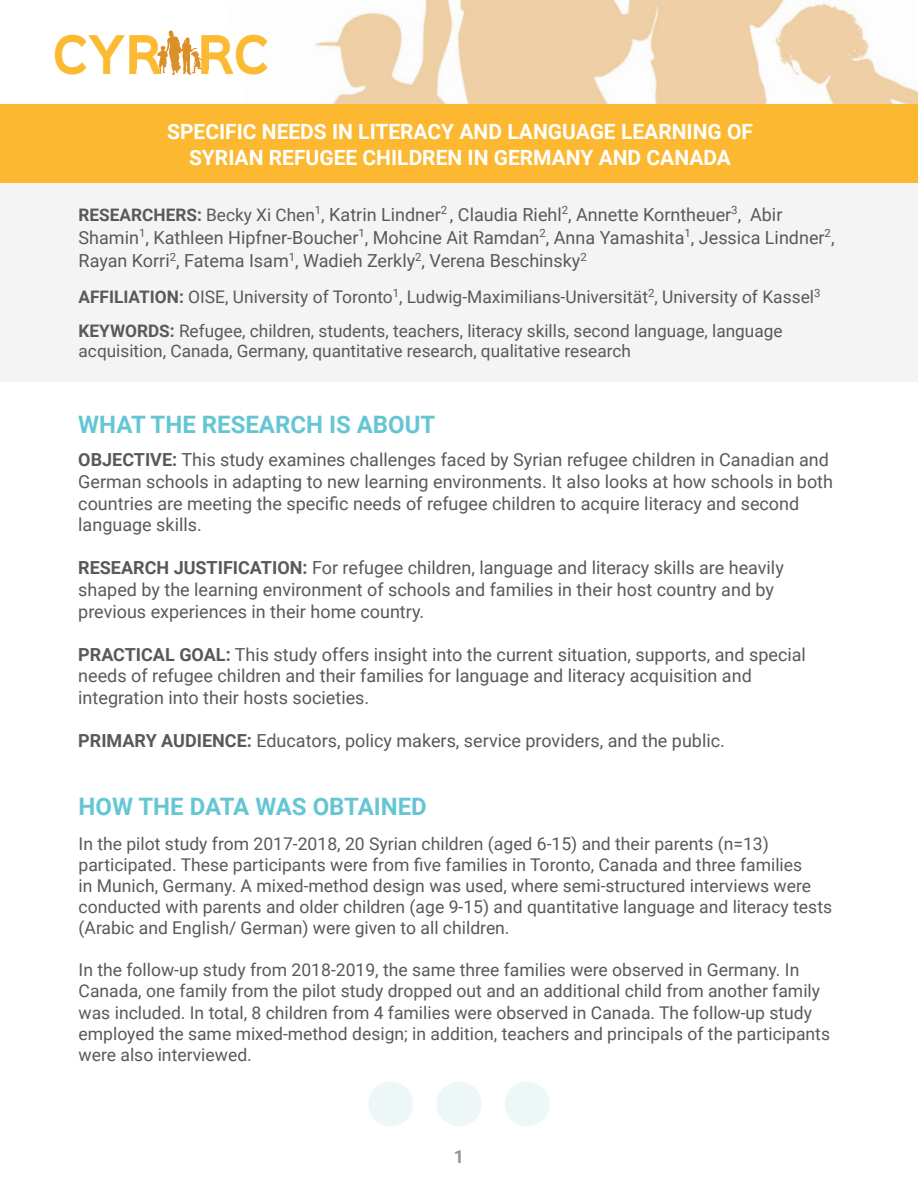
<style>
.page{position:relative;width:918px;height:1188px;background:#fff}
.page>*{position:absolute;margin:0;border:0;box-sizing:border-box;transform-origin:0 0}
.t1{font:700 48px "Sinkin Sans 700";color:#fcba33;scale:.85 1}
.t2{font:700 24px "Roboto";color:#65c6d3}
.t3{font:700 21px/25.5px "Roboto";color:#fff;text-align:center}
.t4{font:18px/21.6px "Roboto";color:#58595b}
.t5{font:700 18px "Roboto";color:#939598}
.t6{font:17.55px/21px "Roboto";color:#58595b}
.t7{font:17.4px "Roboto";color:#58595b}
.t8{font:17.25px/20.7px "Roboto";color:#58595b}
.s1{font-weight:700;font-size:17.25px}
.s2{font-size:17.25px}
.s3{font-weight:700}
</style>
<div class="page">
<img style="left:315px;top:0;width:603px;height:104px">
<div style="left:0;top:104px;width:918px;height:80px;background:#fcb830"></div>
<svg style="left:157px;top:30px;width:48px;height:45px"></svg>
<div style="left:131px;top:39px;width:5px;height:30px;background:#fcba33"></div>
<div style="left:203px;top:39px;width:5px;height:31px;background:#fcba33"></div>
<div style="left:0;top:184px;width:918px;height:198px;background:#f4f4f4"></div>
<div style="left:368px;top:1081px;width:45px;height:45px;background:#eef7f8;border-radius:50%"></div>
<div style="left:436px;top:1081px;width:46px;height:45px;background:#eef7f8;border-radius:50%"></div>
<div style="left:505px;top:1081px;width:45px;height:45px;background:#eef7f8;border-radius:50%"></div>
<h1 class="t1" style="left:53px;top:29px;width:256px">CYR RC</h1>
<p class="t3" style="left:167px;top:118px;width:587px">SPECIFIC NEEDS IN LITERACY AND LANGUAGE LEARNING OF<br>SYRIAN REFUGEE CHILDREN IN GERMANY AND CANADA</p>
<p class="t4" style="left:79px;top:202px;width:757px;line-height:23.4px"><span class="s1">RESEARCHERS:</span> <span class="s2">Becky Xi Chen</span><sup>1</sup>, Katrin Lindner<sup>2</sup> , Claudia Riehl<sup>2</sup>, Annette Korntheuer<sup>3</sup>, Abir<br>Shamin<sup>1</sup>, Kathleen Hipfner-Boucher<sup>1</sup>, Mohcine Ait Ramdan<sup>2</sup>, Anna Yamashita<sup>1</sup>, Jessica Lindner<sup>2</sup>,<br>Rayan Korri<sup>2</sup>, Fatema Isam<sup>1</sup>, Wadieh Zerkly<sup>2</sup>, Verena Beschinsky<sup>2</sup></p>
<p class="t7" style="left:79px;top:285px;width:743px"><span class="s1">AFFILIATION:</span> OISE, University of Toronto<sup>1</sup>, Ludwig-Maximilians-Universität<sup>2</sup>, University of Kassel<sup>3</sup></p>
<p class="t8" style="left:79px;top:320px;width:706px"><span class="s3">KEYWORDS:</span> Refugee, children, students, teachers, literacy skills, second language, language acquisition, Canada, Germany, quantitative research, qualitative research</p>
<h2 class="t2" style="left:78px;top:408px;width:359px">WHAT THE RESEARCH IS ABOUT</h2>
<p class="t4" style="left:78px;top:449px;width:756px"><span class="s3">OBJECTIVE:</span> This study examines challenges faced by Syrian refugee children in Canadian and German schools in adapting to new learning environments. It also looks at how schools in both countries are meeting the specific needs of refugee children to acquire literacy and second language skills.</p>
<p class="t4" style="left:78px;top:557px;width:707px"><span class="s3">RESEARCH JUSTIFICATION:</span> For refugee children, language and literacy skills are heavily shaped by the learning environment of schools and families in their host country and by previous experiences in their home country.</p>
<p class="t4" style="left:78px;top:643px;width:729px"><span class="s3">PRACTICAL GOAL:</span> This study offers insight into the current situation, supports, and special needs of refugee children and their families for language and literacy acquisition and integration into their hosts societies.</p>
<p class="t4" style="left:78px;top:729px;width:648px"><span class="s3">PRIMARY AUDIENCE:</span> Educators, policy makers, service providers, and the public.</p>
<h2 class="t2" style="left:79px;top:790px;width:350px">HOW THE DATA WAS OBTAINED</h2>
<p class="t6" style="left:79px;top:833px;width:755px">In the pilot study from 2017-2018, 20 Syrian children (aged 6-15) and their parents (n=13) participated. These participants were from five families in Toronto, Canada and three families<br>in Munich, Germany. A mixed-method design was used, where semi-structured interviews were conducted with parents and older children (age 9-15) and quantitative language and literacy tests (Arabic and English/ German) were given to all children.</p>
<p class="t6" style="left:79px;top:959px;width:753px">In the follow-up study from 2018-2019, the same three families were observed in Germany. In Canada, one family from the pilot study dropped out and an additional child from another family was included. In total, 8 children from 4 families were observed in Canada. The follow-up study employed the same mixed-method design; in addition, teachers and principals of the participants were also interviewed.</p>
<p class="t5" style="left:454px;top:1143px;width:12px">1</p>
</div>
